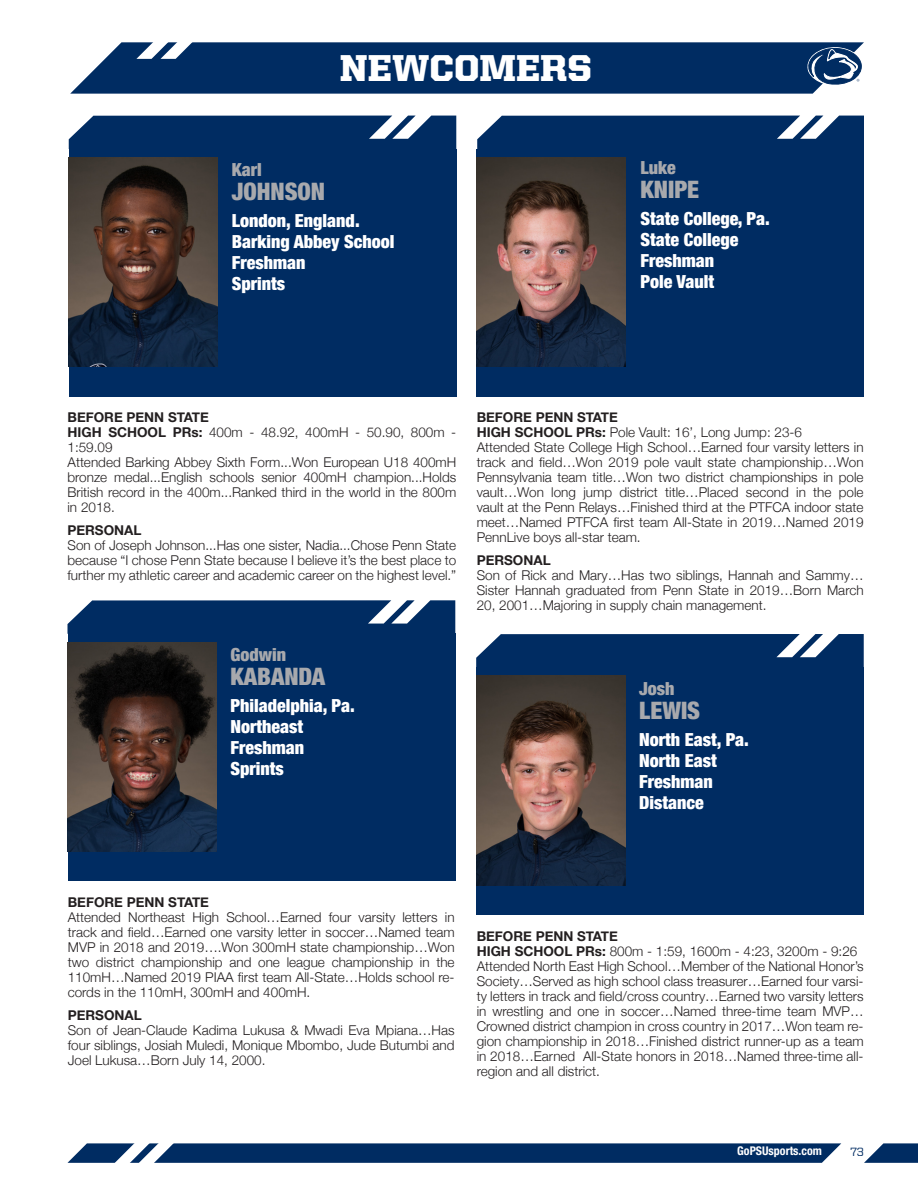
<style>
.page{position:relative;width:918px;height:1188px;background:#fff}
.page>*{position:absolute;margin:0;border:0;box-sizing:border-box;transform-origin:0 0}
._13_Stat_Column_Text{font:900 37.5px "United Serif Reg";color:#fff}
.t1{font:900 condensed 24px "Helvetica Neue";color:#a8a9ad}
.t2{font:900 condensed 18px "Helvetica Neue";color:#fff}
.t3{font:900 condensed 18px "Helvetica Neue";color:#a8a9ad}
.t4{font:300 13.5px/15px "Helvetica Neue";color:#231f20;text-align:justify}
.t5{font:700 13.5px "Helvetica Neue";color:#231f20}
.t6{font:700 condensed 12px "Helvetica Neue LT Pro";color:#fff}
.t7{font:500 12px "United Serif Reg";color:#002c62}
.s1{font-weight:700}
</style>
<div class="page">
<svg style="left:864px;top:1143px;width:54px;height:20px"></svg>
<svg style="left:68px;top:1143px;width:773px;height:20px;background:#163e70"></svg>
<svg style="left:70px;top:42px;width:794px;height:52px;background:#153d6f"></svg>
<div style="left:69px;top:149px;width:387px;height:247px;background:#002c62"></div>
<svg style="left:69px;top:116px;width:387px;height:33px;background:#143c6e"></svg>
<img style="left:69px;top:157px;width:149px;height:210px">
<div style="left:68px;top:634px;width:387px;height:247px;background:#002c62"></div>
<svg style="left:67px;top:600px;width:388px;height:34px;background:#173f70"></svg>
<img style="left:68px;top:642px;width:149px;height:210px">
<div style="left:476px;top:667px;width:388px;height:248px;background:#002c62"></div>
<svg style="left:476px;top:634px;width:388px;height:33px;background:#143c6e"></svg>
<img style="left:476px;top:676px;width:149px;height:209px">
<div style="left:476px;top:149px;width:388px;height:247px;background:#002c62"></div>
<svg style="left:477px;top:116px;width:387px;height:33px;background:#143d6e"></svg>
<img style="left:476px;top:157px;width:149px;height:210px">
<p class="_13_Stat_Column_Text" style="left:340px;top:47px;width:254px">NEWCOMERS</p>
<p class="t3" style="left:232px;top:159px;width:31px">Karl</p>
<p class="t1" style="left:232px;top:177px;width:95px">JOHNSON</p>
<p class="t2" style="left:232px;top:210px;width:129px">London, England.</p>
<p class="t2" style="left:232px;top:231px;width:164px">Barking Abbey School</p>
<p class="t2" style="left:232px;top:252px;width:75px">Freshman</p>
<p class="t2" style="left:232px;top:273px;width:55px">Sprints</p>
<p class="t3" style="left:641px;top:156px;width:37px">Luke</p>
<p class="t1" style="left:641px;top:174px;width:60px">KNIPE</p>
<p class="t2" style="left:641px;top:207px;width:131px">State College, Pa.</p>
<p class="t2" style="left:641px;top:228px;width:99px">State College</p>
<p class="t2" style="left:641px;top:249px;width:75px">Freshman</p>
<p class="t2" style="left:641px;top:270px;width:75px">Pole Vault</p>
<p class="t5" style="left:68px;top:409px;width:143px">BEFORE PENN STATE</p>
<p class="t4" style="left:68px;top:425px;width:390px"><span class="s1">HIGH SCHOOL PRs:</span> 400m - 48.92, 400mH - 50.90, 800m -<br>1:59.09</p>
<p class="t4" style="left:68px;top:455px;width:390px">Attended Barking Abbey Sixth Form...Won European U18 400mH bronze medal...English schools senior 400mH champion...Holds British record in the 400m...Ranked third in the world in the 800m in 2018.</p>
<p class="t5" style="left:68px;top:522px;width:76px">PERSONAL</p>
<p class="t4" style="left:68px;top:537px;width:390px">Son of Joseph Johnson...Has one sister, Nadia...Chose Penn State because “I chose Penn State because I believe it’s the best place to further my athletic career and academic career on the highest level.”</p>
<p class="t3" style="left:231px;top:643px;width:57px">Godwin</p>
<p class="t1" style="left:231px;top:662px;width:96px">KABANDA</p>
<p class="t2" style="left:231px;top:694px;width:126px">Philadelphia, Pa.</p>
<p class="t2" style="left:231px;top:715px;width:74px">Northeast</p>
<p class="t2" style="left:231px;top:736px;width:75px">Freshman</p>
<p class="t2" style="left:231px;top:757px;width:55px">Sprints</p>
<p class="t5" style="left:477px;top:409px;width:143px">BEFORE PENN STATE</p>
<p class="t4" style="left:477px;top:425px;width:327px"><span class="s1">HIGH SCHOOL PRs:</span> Pole Vault: 16’, Long Jump: 23-6</p>
<p class="t4" style="left:477px;top:440px;width:388px">Attended State College High School…Earned four varsity letters in track and field…Won 2019 pole vault state championship…Won Pennsylvania team title…Won two district championships in pole vault…Won long jump district title…Placed second in the pole vault at the Penn Relays…Finished third at the PTFCA indoor state meet…Named PTFCA first team All-State in 2019…Named 2019<br>PennLive boys all-star team.</p>
<p class="t5" style="left:477px;top:552px;width:76px">PERSONAL</p>
<p class="t4" style="left:477px;top:567px;width:388px">Son of Rick and Mary…Has two siblings, Hannah and Sammy… Sister Hannah graduated from Penn State in 2019…Born March 20, 2001…Majoring in supply chain management.</p>
<p class="t3" style="left:639px;top:677px;width:37px">Josh</p>
<p class="t1" style="left:639px;top:695px;width:62px">LEWIS</p>
<p class="t2" style="left:639px;top:728px;width:111px">North East, Pa.</p>
<p class="t2" style="left:639px;top:749px;width:79px">North East</p>
<p class="t2" style="left:639px;top:770px;width:75px">Freshman</p>
<p class="t2" style="left:639px;top:791px;width:66px">Distance</p>
<p class="t5" style="left:68px;top:894px;width:143px">BEFORE PENN STATE</p>
<p class="t4" style="left:68px;top:910px;width:388px">Attended Northeast High School…Earned four varsity letters in track and field…Earned one varsity letter in soccer…Named team MVP in 2018 and 2019….Won 300mH state championship…Won two district championship and one league championship in the 110mH…Named 2019 PIAA first team All-State…Holds school re&shy;cords in the 110mH, 300mH and 400mH.</p>
<p class="t5" style="left:68px;top:1007px;width:76px">PERSONAL</p>
<p class="t4" style="left:68px;top:1022px;width:388px">Son of Jean-Claude Kadima Lukusa &amp; Mwadi Eva Mpiana…Has four siblings, Josiah Muledi, Monique Mbombo, Jude Butumbi and Joel Lukusa…Born July 14, 2000.</p>
<p class="t5" style="left:477px;top:928px;width:143px">BEFORE PENN STATE</p>
<p class="t4" style="left:477px;top:943px;width:382px"><span class="s1">HIGH SCHOOL PRs:</span> 800m - 1:59, 1600m - 4:23, 3200m - 9:26</p>
<p class="t4" style="left:477px;top:958px;width:388px">Attended North East High School…Member of the National Honor’s Society…Served as high school class treasurer…Earned four varsi&shy;ty letters in track and field/cross country…Earned two varsity letters in wrestling and one in soccer…Named three-time team MVP… Crowned district champion in cross country in 2017…Won team re&shy;gion championship in 2018…Finished district runner-up as a team in 2018…Earned All-State honors in 2018…Named three-time all&shy;region and all district.</p>
<p class="t6" style="left:737px;top:1144px;width:86px">GoPSUsports.com</p>
<p class="t7" style="left:850px;top:1145px;width:15px">73</p>
</div>
